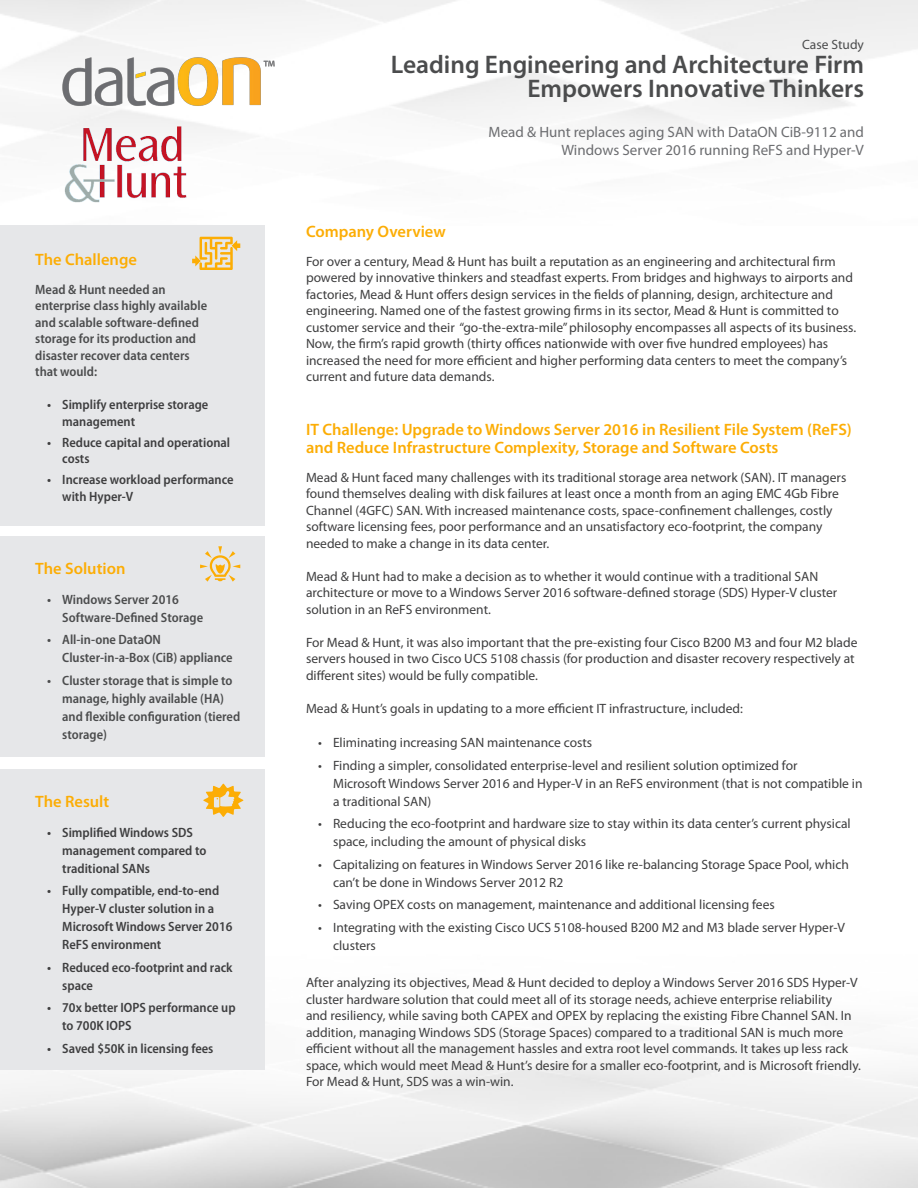
<style>
.page{position:relative;width:918px;height:1188px;background:#fff}
.page>*{position:absolute;margin:0;border:0;box-sizing:border-box;transform-origin:0 0}
.Main_Title{font:600 25.5px "Myriad Pro";color:#4b4c4d}
.Headers{font:600 16.5px/18px "Myriad Pro";color:#fcad05}
.Sub_Title{font:15px "Myriad Pro";color:#6c6d70}
.t1{font:13.5px/16.5px "Myriad Pro";color:#3e3e3f}
.t2{font:600 semi-condensed 13.5px/18px "Myriad Pro";color:#3e3e3f}
.t3{font:600 semi-condensed 13.5px/18px "Myriad Pro";color:#4b4c4d}
.t4{font:13.5px "Myriad Pro";color:#4b4c4d}
</style>
<div class="page">
<img style="left:54px;top:54px;width:230px;height:53px">
<div style="left:0;top:225px;width:265px;height:300px;background:#e6e7e9"></div>
<div style="left:0;top:536px;width:265px;height:221px;background:#e6e7e9"></div>
<div style="left:0;top:770px;width:265px;height:300px;background:#e6e7e9"></div>
<svg style="left:203px;top:784px;width:41px;height:33px"></svg>
<img style="left:64px;top:125px;width:123px;height:77px">
<svg style="left:200px;top:546px;width:40px;height:36px"></svg>
<svg style="left:192px;top:237px;width:48px;height:33px"></svg>
<p class="Headers" style="left:35px;top:251px;width:103px">The Challenge</p>
<p class="t3" style="left:35px;top:280px;width:132px">Mead &amp; Hunt needed an</p>
<p class="t3" style="left:35px;top:297px;width:173px">enterprise class highly available</p>
<p class="t3" style="left:35px;top:313px;width:165px">and scalable software-defined</p>
<p class="t3" style="left:35px;top:330px;width:162px">storage for its production and</p>
<p class="t3" style="left:35px;top:346px;width:156px">disaster recover data centers</p>
<p class="t3" style="left:35px;top:363px;width:63px">that would:</p>
<p class="t2" style="left:62px;top:397px;width:148px;line-height:16.5px;text-indent:-15px">• Simplify enterprise storage management</p>
<p class="t2" style="left:62px;top:434px;width:169px;line-height:16.5px;text-indent:-15px">• Reduce capital and operational costs</p>
<p class="t2" style="left:62px;top:472px;width:173px;line-height:16.5px;text-indent:-15px">• Increase workload performance with Hyper-V</p>
<p class="Headers" style="left:35px;top:559px;width:92px">The Solution</p>
<p class="t3" style="left:62px;top:590px;width:142px;text-indent:-15px">• Windows Server 2016<br>Software-Defined Storage</p>
<p class="t3" style="left:62px;top:631px;width:172px;text-indent:-15px">• All-in-one DataON<br>Cluster-in-a-Box (CiB) appliance</p>
<p class="t3" style="left:62px;top:671px;width:180px;text-indent:-15px">• Cluster storage that is simple to manage, highly available (HA) and flexible configuration (tiered storage)</p>
<p class="Headers" style="left:35px;top:793px;width:76px">The Result</p>
<p class="t2" style="left:62px;top:824px;width:146px;text-indent:-15px">• Simplified Windows SDS management compared to traditional SANs</p>
<p class="t2" style="left:62px;top:882px;width:172px;text-indent:-15px">• Fully compatible, end-to-end<br>Hyper-V cluster solution in a<br>Microsoft Windows Server 2016<br>ReFS environment</p>
<p class="t2" style="left:62px;top:959px;width:172px;text-indent:-15px">• Reduced eco-footprint and rack space</p>
<p class="t2" style="left:62px;top:999px;width:175px;text-indent:-15px">• 70x better IOPS performance up to 700K IOPS</p>
<p class="t2" style="left:47px;top:1040px;width:168px">• Saved $50K in licensing fees</p>
<p class="t4" style="left:802px;top:37px;width:63px">Case Study</p>
<p class="Main_Title" style="left:391px;top:51px;width:475px">Leading Engineering and Architecture Firm</p>
<p class="Main_Title" style="left:527px;top:75px;width:338px">Empowers Innovative Thinkers</p>
<p class="Sub_Title" style="left:489px;top:123px;width:377px">Mead &amp; Hunt replaces aging SAN with DataON CiB-9112 and</p>
<p class="Sub_Title" style="left:562px;top:141px;width:304px">Windows Server 2016 running ReFS and Hyper-V</p>
<p class="Headers" style="left:306px;top:223px;width:141px">Company Overview</p>
<p class="t1" style="left:306px;top:253px;width:552px">For over a century, Mead &amp; Hunt has built a reputation as an engineering and architectural firm powered by innovative thinkers and steadfast experts. From bridges and highways to airports and factories, Mead &amp; Hunt offers design services in the fields of planning, design, architecture and engineering. Named one of the fastest growing firms in its sector, Mead &amp; Hunt is committed to customer service and their “go-the-extra-mile” philosophy encompasses all aspects of its business.<br>Now, the firm’s rapid growth (thirty offices nationwide with over five hundred employees) has increased the need for more efficient and higher performing data centers to meet the company’s current and future data demands.</p>
<p class="Headers" style="left:306px;top:421px;width:547px">IT Challenge: Upgrade to Windows Server 2016 in Resilient File System (ReFS) and Reduce Infrastructure Complexity, Storage and Software Costs</p>
<p class="t1" style="left:306px;top:469px;width:542px">Mead &amp; Hunt faced many challenges with its traditional storage area network (SAN). IT managers found themselves dealing with disk failures at least once a month from an aging EMC 4Gb Fibre<br>Channel (4GFC) SAN. With increased maintenance costs, space-confinement challenges, costly</p>
<p class="t1" style="left:306px;top:519px;width:518px">software licensing fees, poor performance and an unsatisfactory eco-footprint, the company</p>
<p class="t1" style="left:306px;top:535px;width:245px">needed to make a change in its data center.</p>
<p class="t1" style="left:306px;top:568px;width:514px">Mead &amp; Hunt had to make a decision as to whether it would continue with a traditional SAN</p>
<p class="t1" style="left:306px;top:585px;width:533px">architecture or move to a Windows Server 2016 software-defined storage (SDS) Hyper-V cluster solution in an ReFS environment.</p>
<p class="t1" style="left:306px;top:634px;width:553px">For Mead &amp; Hunt, it was also important that the pre-existing four Cisco B200 M3 and four M2 blade servers housed in two Cisco UCS 5108 chassis (for production and disaster recovery respectively at</p>
<p class="t1" style="left:306px;top:667px;width:233px">different sites) would be fully compatible.</p>
<p class="t1" style="left:306px;top:700px;width:439px">Mead &amp; Hunt’s goals in updating to a more efficient IT infrastructure, included:</p>
<p class="t1" style="left:318px;top:735px;width:276px">• Eliminating increasing SAN maintenance costs</p>
<p class="t1" style="left:333px;top:757px;width:531px;line-height:18px;text-indent:-15px">• Finding a simpler, consolidated enterprise-level and resilient solution optimized for<br>Microsoft Windows Server 2016 and Hyper-V in an ReFS environment (that is not compatible in a traditional SAN)</p>
<p class="t1" style="left:333px;top:815px;width:519px;line-height:18px;text-indent:-15px">• Reducing the eco-footprint and hardware size to stay within its data center’s current physical space, including the amount of physical disks</p>
<p class="t1" style="left:333px;top:856px;width:518px;line-height:18px;text-indent:-15px">• Capitalizing on features in Windows Server 2016 like re-balancing Storage Space Pool, which can’t be done in Windows Server 2012 R2</p>
<p class="t1" style="left:318px;top:897px;width:458px">• Saving OPEX costs on management, maintenance and additional licensing fees</p>
<p class="t1" style="left:333px;top:919px;width:513px;line-height:18px;text-indent:-15px">• Integrating with the existing Cisco UCS 5108-housed B200 M2 and M3 blade server Hyper-V clusters</p>
<p class="t1" style="left:306px;top:975px;width:557px">After analyzing its objectives, Mead &amp; Hunt decided to deploy a Windows Server 2016 SDS Hyper-V cluster hardware solution that could meet all of its storage needs, achieve enterprise reliability<br>and resiliency, while saving both CAPEX and OPEX by replacing the existing Fibre Channel SAN. In addition, managing Windows SDS (Storage Spaces) compared to a traditional SAN is much more efficient without all the management hassles and extra root level commands. It takes up less rack space, which would meet Mead &amp; Hunt’s desire for a smaller eco-footprint, and is Microsoft friendly.<br>For Mead &amp; Hunt, SDS was a win-win.</p>
</div>
